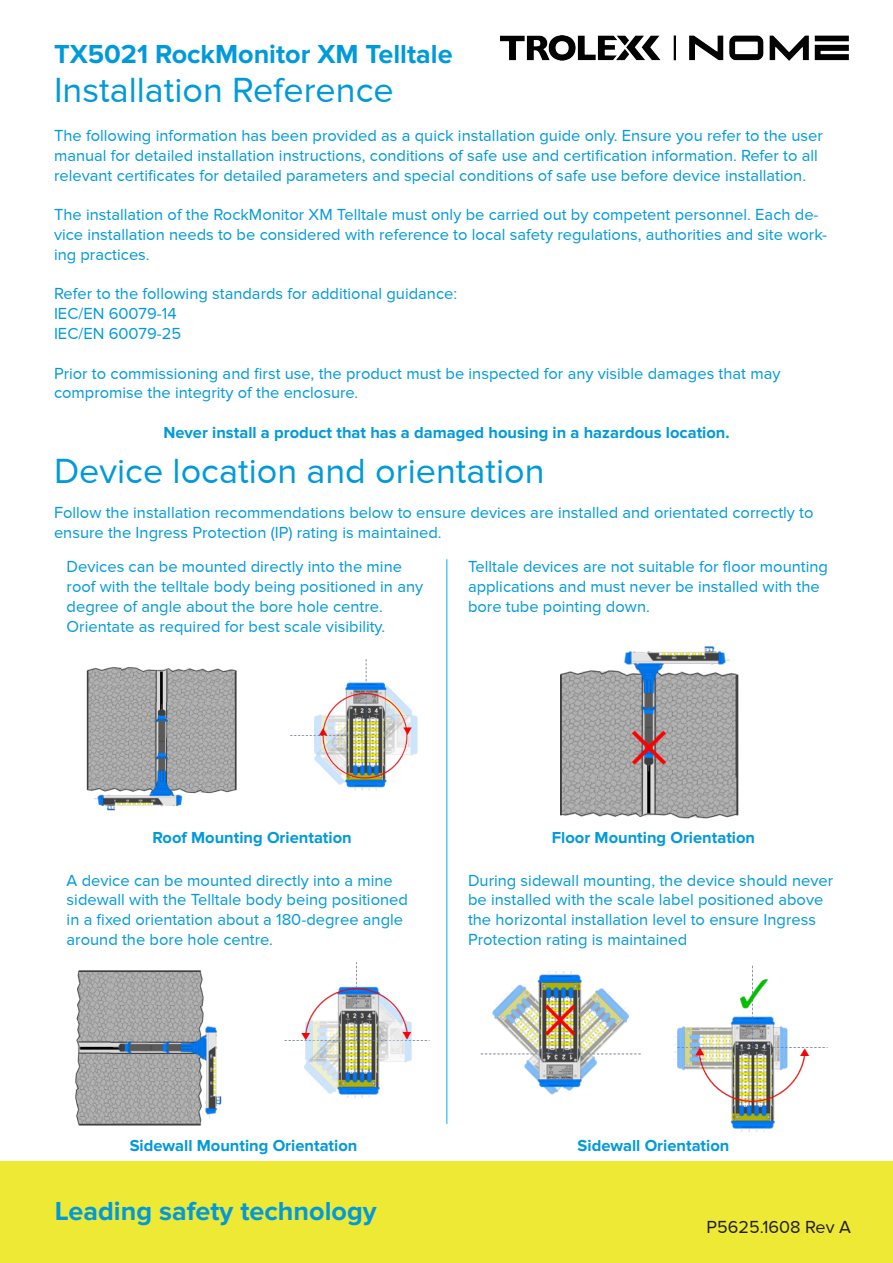
<style>
.page{position:relative;width:893px;height:1263px;background:#fff}
.page>*{position:absolute;margin:0;border:0;box-sizing:border-box;transform-origin:0 0}
.t1{font:36px "Proxima Nova";color:#009ada}
.t2{font:700 27px "Proxima Nova";color:#009ada}
.t3{font:18px "Proxima Nova";color:#231f20}
.t4{font:16.5px/19.8px "Proxima Nova";color:#009ada}
.t5{font:700 16.5px "Proxima Nova";color:#009ada}
</style>
<div class="page">
<div style="left:1px;top:1161px;width:892px;height:102px;background:#ede934"></div>
<hr style="left:446px;top:559px;width:1px;height:565px;background:#00aeef">
<img style="left:500px;top:35px;width:349px;height:26px">
<img style="left:560px;top:646px;width:179px;height:173px">
<img style="left:86px;top:659px;width:332px;height:152px">
<img style="left:75px;top:962px;width:354px;height:164px">
<img style="left:480px;top:965px;width:348px;height:167px">
<p class="t2" style="left:54px;top:38px;width:400px">TX5021 RockMonitor XM Telltale</p>
<p class="t1" style="left:54px;top:70px;width:341px">Installation Reference</p>
<p class="t4" style="left:54px;top:125px;width:770px">The following information has been provided as a quick installation guide only. Ensure you refer to the user manual for detailed installation instructions, conditions of safe use and certification information. Refer to all relevant certificates for detailed parameters and special conditions of safe use before device installation.</p>
<p class="t4" style="left:54px;top:205px;width:774px">The installation of the RockMonitor XM Telltale must only be carried out by competent personnel. Each de&shy;vice installation needs to be considered with reference to local safety regulations, authorities and site work&shy;ing practices.</p>
<p class="t4" style="left:54px;top:284px;width:405px">Refer to the following standards for additional guidance:</p>
<p class="t4" style="left:54px;top:304px;width:124px">IEC/EN 60079-14</p>
<p class="t4" style="left:54px;top:323px;width:129px">IEC/EN 60079-25</p>
<p class="t4" style="left:54px;top:363px;width:728px">Prior to commissioning and first use, the product must be inspected for any visible damages that may</p>
<p class="t4" style="left:54px;top:383px;width:306px">compromise the integrity of the enclosure.</p>
<p class="t5" style="left:163px;top:423px;width:568px">Never install a product that has a damaged housing in a hazardous location.</p>
<p class="t1" style="left:54px;top:451px;width:492px">Device location and orientation</p>
<p class="t4" style="left:54px;top:503px;width:761px">Follow the installation recommendations below to ensure devices are installed and orientated correctly to ensure the Ingress Protection (IP) rating is maintained.</p>
<p class="t4" style="left:67px;top:557px;width:358px">Devices can be mounted directly into the mine roof with the telltale body being positioned in any degree of angle about the bore hole centre.</p>
<p class="t4" style="left:67px;top:616px;width:320px">Orientate as required for best scale visibility.</p>
<p class="t4" style="left:468px;top:557px;width:361px">Telltale devices are not suitable for floor mounting applications and must never be installed with the bore tube pointing down.</p>
<p class="t5" style="left:152px;top:828px;width:201px">Roof Mounting Orientation</p>
<p class="t4" style="left:67px;top:870px;width:328px">A device can be mounted directly into a mine</p>
<p class="t4" style="left:67px;top:890px;width:343px">sidewall with the Telltale body being positioned in a fixed orientation about a 180-degree angle around the bore hole centre.</p>
<p class="t5" style="left:552px;top:828px;width:205px">Floor Mounting Orientation</p>
<p class="t4" style="left:468px;top:870px;width:367px">During sidewall mounting, the device should never be installed with the scale label positioned above the horizontal installation level to ensure Ingress Protection rating is maintained</p>
<p class="t5" style="left:130px;top:1136px;width:229px">Sidewall Mounting Orientation</p>
<p class="t2" style="left:55px;top:1195px;width:323px">Leading safety technology</p>
<p class="t5" style="left:578px;top:1136px;width:153px">Sidewall Orientation</p>
<p class="t3" style="left:707px;top:1217px;width:146px">P5625.1608 Rev A</p>
</div>
